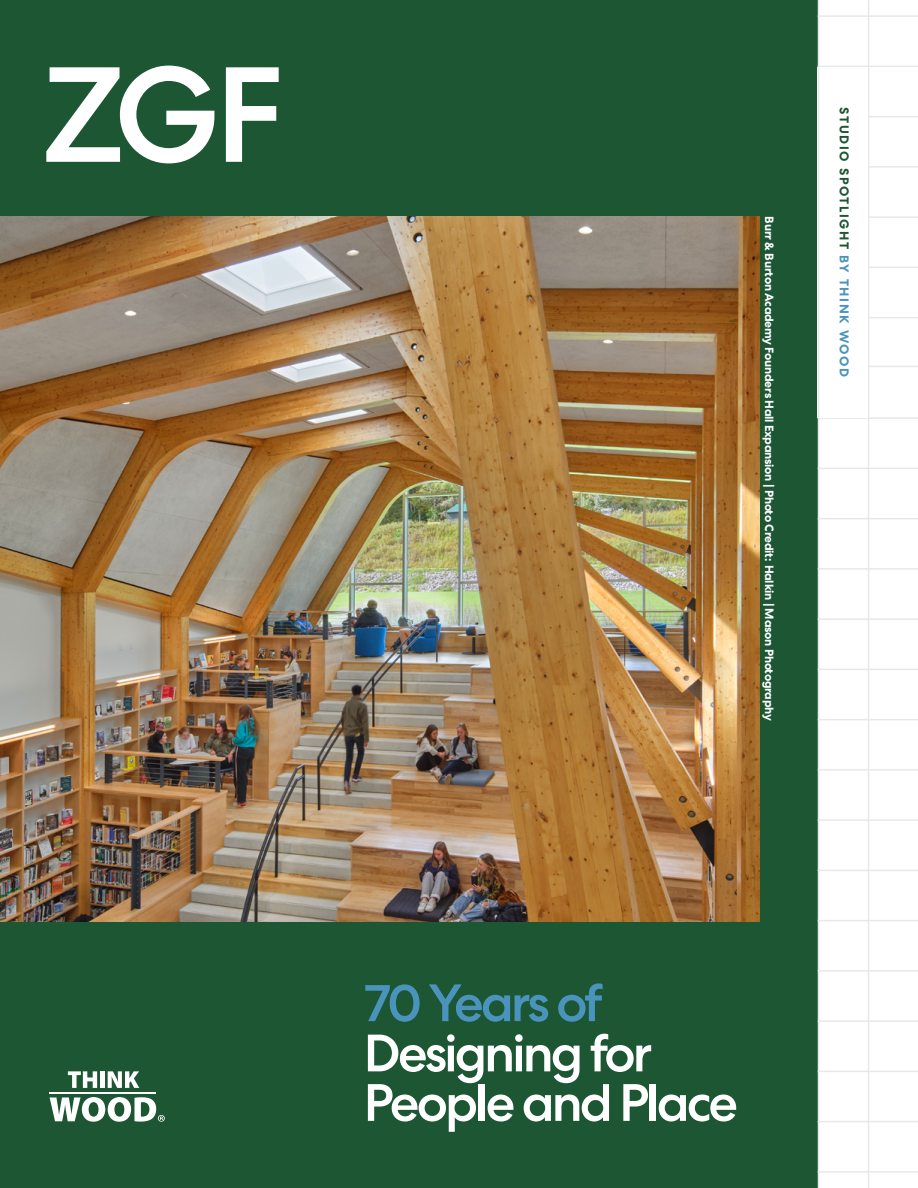
<style>
.page{position:relative;width:918px;height:1188px;background:#fff}
.page>*{position:absolute;margin:0;border:0;box-sizing:border-box;transform-origin:0 0}
.t1{font:500 135px "Centra No 2";color:#fff}
.t2{font:500 52.5px/49.5px "Centra No 2";letter-spacing:-.06em;color:#fff}
.t3{font:500 52.5px "Centra No 2";letter-spacing:-.07em;color:#4a93bc}
.t4{font:700 12.75px "Centra No 2";letter-spacing:.125em;color:#1d5633}
.t5{font:700 12px "Centra No 2";letter-spacing:-.02em;color:#fff}
.s1{color:#4a93bc}
</style>
<div class="page">
<div style="left:0;top:0;width:818px;height:1188px;background:#1d5633"></div>
<img style="left:0;top:216px;width:759px;height:705px">
<hr style="left:818px;top:216px;width:100px;height:2px;background:#e7e8ec">
<hr style="left:818px;top:568px;width:100px;height:2px;background:#e7e8ec">
<hr style="left:818px;top:116px;width:100px;height:1px;background:#e7e8ec">
<hr style="left:818px;top:468px;width:100px;height:1px;background:#e7e8ec">
<hr style="left:818px;top:317px;width:100px;height:1px;background:#e7e8ec">
<hr style="left:818px;top:669px;width:100px;height:1px;background:#e7e8ec">
<hr style="left:818px;top:719px;width:100px;height:1px;background:#e7e8ec">
<hr style="left:818px;top:769px;width:100px;height:2px;background:#e7e8ec">
<hr style="left:818px;top:819px;width:100px;height:2px;background:#e7e8ec">
<hr style="left:818px;top:870px;width:100px;height:1px;background:#e7e8ec">
<hr style="left:818px;top:920px;width:100px;height:1px;background:#e7e8ec">
<hr style="left:818px;top:970px;width:100px;height:2px;background:#e7e8ec">
<hr style="left:818px;top:1020px;width:100px;height:2px;background:#e7e8ec">
<hr style="left:818px;top:1071px;width:100px;height:1px;background:#e7e8ec">
<hr style="left:818px;top:1121px;width:100px;height:1px;background:#e7e8ec">
<hr style="left:818px;top:1171px;width:100px;height:2px;background:#e7e8ec">
<hr style="left:818px;top:66px;width:100px;height:1px;background:#e7e8ec">
<hr style="left:818px;top:417px;width:100px;height:2px;background:#e7e8ec">
<hr style="left:818px;top:267px;width:100px;height:1px;background:#e7e8ec">
<hr style="left:818px;top:618px;width:100px;height:2px;background:#e7e8ec">
<hr style="left:818px;top:166px;width:100px;height:2px;background:#e7e8ec">
<hr style="left:818px;top:518px;width:100px;height:1px;background:#e7e8ec">
<hr style="left:818px;top:366px;width:100px;height:1px;background:#e7e8ec">
<hr style="left:818px;top:15px;width:100px;height:2px;background:#e7e8ec">
<hr style="left:868px;top:0;width:1px;height:1188px;background:#e7e8ec">
<div style="left:818px;top:67px;width:50px;height:351px;background:#fff"></div>
<hr style="left:818px;top:0;width:1px;height:1188px;background:#e7e8ec">
<hr style="left:50px;top:1092px;width:106px;height:1px;background:#fff">
<svg style="left:68px;top:1071px;width:29px;height:17px"></svg>
<div style="left:100px;top:1071px;width:5px;height:17px;background:#fff"></div>
<svg style="left:108px;top:1071px;width:31px;height:17px"></svg>
<svg style="left:50px;top:1097px;width:115px;height:25px"></svg>
<h1 class="t1" style="left:42px;top:36px;width:244px">ZGF</h1>
<p class="t5" style="left:776px;top:216px;width:506px;rotate:90deg">Burr &amp; Burton Academy Founders Hall Expansion | Photo Credit: Halkin | Mason Photography</p>
<p class="t4" style="left:852px;top:107px;width:272px;rotate:90deg">STUDIO SPOTLIGHT <span class="s1">BY THINK WOOD</span></p>
<h2 class="t3" style="left:364px;top:972px;width:241px">70 Years of</h2>
<h2 class="t2" style="left:364px;top:1029px;width:376px">Designing for<br>People and Place</h2>
</div>
